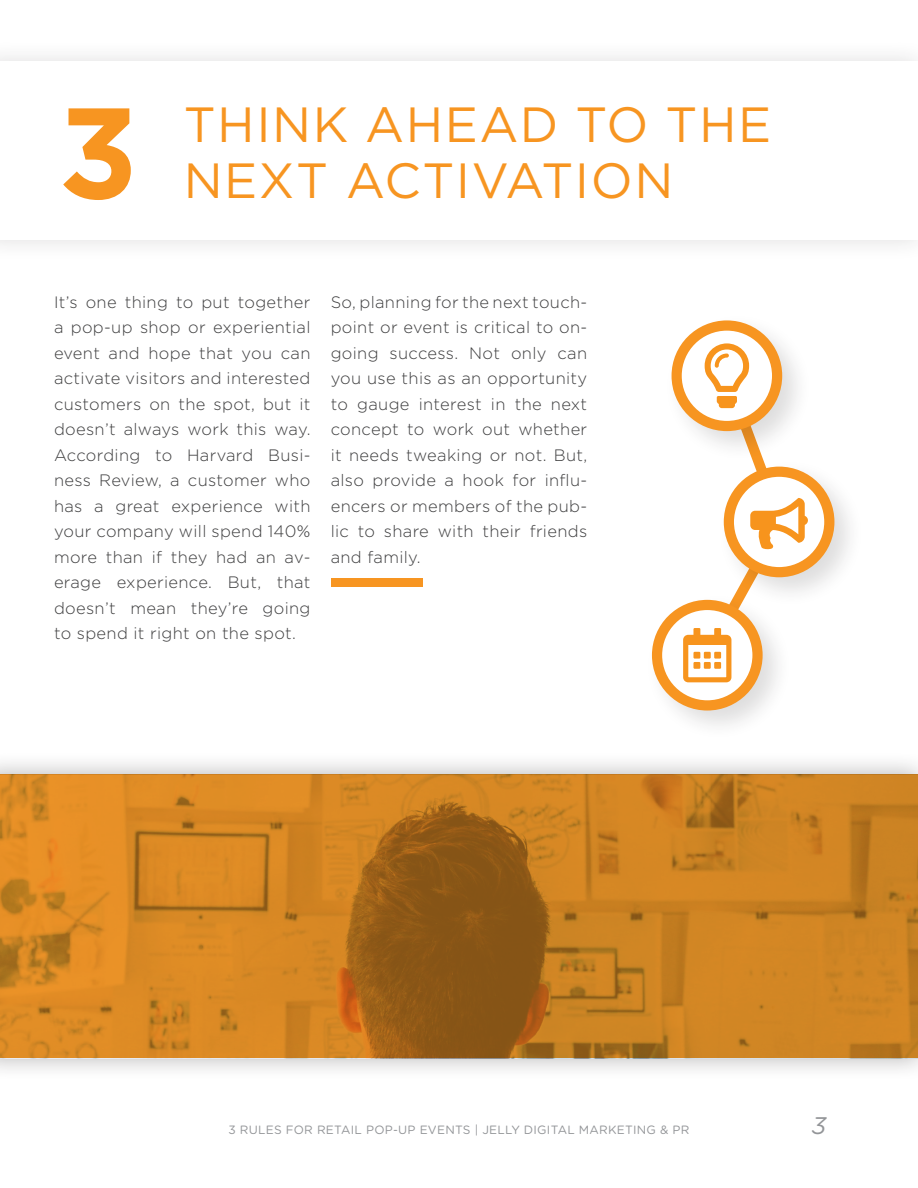
<style>
.page{position:relative;width:918px;height:1188px;background:#fff}
.page>*{position:absolute;margin:0;border:0;box-sizing:border-box;transform-origin:0 0}
.t1{font:700 128.7px "Gotham";color:#f79521}
.t2{font:49.35px "Gotham";letter-spacing:.03em;color:#f79521}
.t3{font:italic 24px "Gotham Rounded";color:#939598}
.t4{font:300 16.5px/25.5px "Gotham";letter-spacing:.02em;color:#3e3e3f;text-align:justify}
.t5{font:12px "Gotham Rounded";letter-spacing:.02em;color:#939598}
</style>
<div class="page">
<div style="left:0;top:39px;width:918px;height:224px;background:#fafafa"></div>
<div style="left:0;top:62px;width:918px;height:178px;background:#fff"></div>
<div style="left:0;top:752px;width:918px;height:329px;background:#231f20;opacity:.35"></div>
<svg style="left:0;top:775px;width:918px;height:283px;background:#c77d21"></svg>
<div style="left:716px;top:459px;width:149px;height:149px;background:#231f20;opacity:.15"></div>
<svg style="left:729px;top:472px;width:100px;height:100px"></svg>
<div style="left:724px;top:467px;width:110px;height:110px;border:10px solid #f79521;border-radius:50%"></div>
<div style="left:664px;top:313px;width:149px;height:149px;background:#fff"></div>
<svg style="left:677px;top:326px;width:100px;height:100px"></svg>
<div style="left:672px;top:320px;width:110px;height:111px;border:10px solid #f79521;border-radius:50%"></div>
<div style="left:645px;top:592px;width:148px;height:149px;background:#231f20;opacity:.15"></div>
<svg style="left:657px;top:605px;width:101px;height:100px"></svg>
<div style="left:652px;top:600px;width:111px;height:111px;border:10px solid #f79521;border-radius:50%"></div>
<svg style="left:683px;top:343px;width:125px;height:339px"></svg>
<div style="left:331px;top:579px;width:91px;height:8px;background:#f79521"></div>
<p class="t1" style="left:58px;top:68px;width:81px">3</p>
<p class="t2" style="left:184px;top:93px;width:589px">THINK AHEAD TO THE</p>
<p class="t2" style="left:184px;top:149px;width:491px">NEXT ACTIVATION</p>
<p class="t4" style="left:54px;top:289px;width:258px">It’s one thing to put together a pop-up shop or experiential event and hope that you can activate visitors and interested customers on the spot, but it doesn’t always work this way.<br>According to Harvard Busi&shy;ness Review, a customer who has a great experience with your company will spend 140% more than if they had an av&shy;erage experience. But, that doesn’t mean they’re going to spend it right on the spot.</p>
<p class="t4" style="left:331px;top:289px;width:258px">So, planning for the next touch&shy;point or event is critical to on&shy;going success. Not only can you use this as an opportunity to gauge interest in the next concept to work out whether it needs tweaking or not. But, also provide a hook for influ&shy;encers or members of the pub&shy;lic to share with their friends and family.</p>
<p class="t5" style="left:229px;top:1122px;width:462px">3 RULES FOR RETAIL POP-UP EVENTS | JELLY DIGITAL MARKETING &amp; PR</p>
<p class="t3" style="left:812px;top:1109px;width:16px">3</p>
</div>
